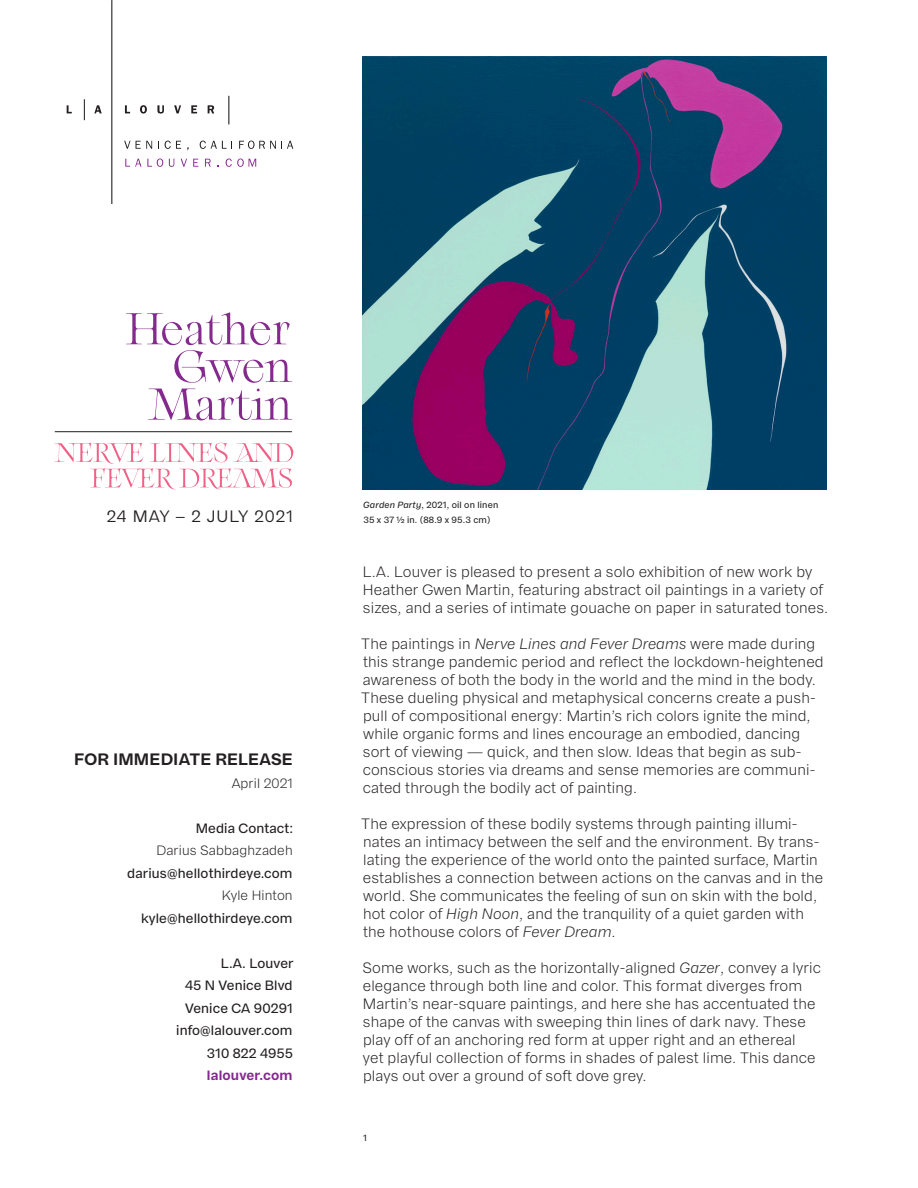
<style>
.page{position:relative;width:918px;height:1188px;background:#fff}
.page>*{position:absolute;margin:0;border:0;box-sizing:border-box;transform-origin:0 0}
.t1{font:700 16.5px "Franca";letter-spacing:.01em;color:#231f20}
.t2{font:16.5px "Franca";letter-spacing:.06em;color:#231f20}
.t3{font:300 15px/18px "Franca";letter-spacing:.01em;color:#231f20}
.t4{font:500 13.5px/22.5px "Franca";letter-spacing:.01em;color:#231f20;text-align:right}
.t5{font:700 13.5px "Franca";letter-spacing:.01em;color:#84288e}
.t6{font:300 13.5px "Franca";letter-spacing:.01em;color:#231f20}
.t7{font:500 9px "Franca";letter-spacing:.02em;color:#231f20}
.s1{font-style:italic}
.s2{font-weight:300}
</style>
<div class="page">
<svg style="left:84px;top:99px;width:1px;height:21px"></svg>
<hr style="left:111px;top:0;width:1px;height:203px;background:#231f20">
<svg style="left:229px;top:96px;width:1px;height:28px"></svg>
<svg style="left:67px;top:105px;width:5px;height:8px"></svg>
<svg style="left:94px;top:105px;width:8px;height:8px"></svg>
<svg style="left:125px;top:105px;width:5px;height:8px"></svg>
<svg style="left:140px;top:105px;width:7px;height:9px"></svg>
<svg style="left:157px;top:105px;width:7px;height:9px"></svg>
<svg style="left:174px;top:105px;width:7px;height:8px"></svg>
<svg style="left:191px;top:105px;width:6px;height:8px"></svg>
<svg style="left:208px;top:105px;width:6px;height:8px"></svg>
<svg style="left:124px;top:141px;width:28px;height:8px"></svg>
<svg style="left:165px;top:141px;width:16px;height:8px"></svg>
<svg style="left:200px;top:141px;width:32px;height:8px"></svg>
<svg style="left:239px;top:141px;width:54px;height:8px"></svg>
<svg style="left:125px;top:159px;width:16px;height:8px"></svg>
<svg style="left:147px;top:159px;width:16px;height:8px"></svg>
<svg style="left:169px;top:159px;width:5px;height:8px"></svg>
<svg style="left:181px;top:159px;width:6px;height:8px"></svg>
<svg style="left:193px;top:159px;width:5px;height:8px"></svg>
<svg style="left:205px;top:159px;width:6px;height:8px"></svg>
<svg style="left:226px;top:159px;width:30px;height:8px"></svg>
<img style="left:363px;top:57px;width:463px;height:432px">
<svg style="left:126px;top:312px;width:167px;height:108px"></svg>
<svg style="left:54px;top:443px;width:239px;height:46px"></svg>
<hr style="left:55px;top:431px;width:237px;height:1px;background:#241f21">
<p class="t7" style="left:363px;top:500px;width:137px"><span class="s1">Garden Party</span>, 2021, oil on linen</p>
<p class="t2" style="left:107px;top:506px;width:188px">24 MAY – 2 JULY 2021</p>
<p class="t7" style="left:363px;top:515px;width:129px">35 x 37 ½ in. (88.9 x 95.3 cm)</p>
<p class="t1" style="left:74px;top:749px;width:220px">FOR IMMEDIATE RELEASE</p>
<p class="t6" style="left:232px;top:775px;width:63px">April 2021</p>
<p class="t4" style="left:196px;top:817px;width:99px">Media Contact:</p>
<p class="t4" style="left:127px;top:840px;width:167px"><span class="s2">Darius Sabbaghzadeh </span>darius@hellothirdeye.com</p>
<p class="t4" style="left:141px;top:885px;width:153px"><span class="s2">Kyle Hinton </span>kyle@hellothirdeye.com</p>
<p class="t4" style="left:221px;top:952px;width:74px">L.A. Louver</p>
<p class="t4" style="left:185px;top:975px;width:109px">45 N Venice Blvd</p>
<p class="t4" style="left:185px;top:997px;width:109px">Venice CA 90291</p>
<p class="t4" style="left:176px;top:1020px;width:118px">info@lalouver.com</p>
<p class="t4" style="left:207px;top:1042px;width:88px">310 822 4955</p>
<p class="t5" style="left:207px;top:1067px;width:87px">lalouver.com</p>
<p class="t3" style="left:363px;top:563px;width:467px">L.A. Louver is pleased to present a solo exhibition of new work by<br>Heather Gwen Martin, featuring abstract oil paintings in a variety of sizes, and a series of intimate gouache on paper in saturated tones.</p>
<p class="t3" style="left:361px;top:635px;width:464px">The paintings in <span class="s1">Nerve Lines and Fever Dreams</span> were made during this strange pandemic period and reflect the lockdown-heightened awareness of both the body in the world and the mind in the body.<br>These dueling physical and metaphysical concerns create a push&shy;pull of compositional energy: Martin’s rich colors ignite the mind, while organic forms and lines encourage an embodied, dancing sort of viewing — quick, and then slow. Ideas that begin as sub&shy;conscious stories via dreams and sense memories are communi&shy;cated through the bodily act of painting.</p>
<p class="t3" style="left:361px;top:815px;width:464px">The expression of these bodily systems through painting illumi&shy;nates an intimacy between the self and the environment. By trans&shy;lating the experience of the world onto the painted surface, Martin establishes a connection between actions on the canvas and in the world. She communicates the feeling of sun on skin with the bold, hot color of <span class="s1">High Noon</span>, and the tranquility of a quiet garden with the hothouse colors of <span class="s1">Fever Dream</span>.</p>
<p class="t3" style="left:363px;top:959px;width:460px">Some works, such as the horizontally-aligned <span class="s1">Gazer</span>, convey a lyric elegance through both line and color. This format diverges from Martin’s near-square paintings, and here she has accentuated the shape of the canvas with sweeping thin lines of dark navy. These play off of an anchoring red form at upper right and an ethereal<br>yet playful collection of forms in shades of palest lime. This dance plays out over a ground of soft dove grey.</p>
<p class="t7" style="left:363px;top:1133px;width:5px">1</p>
</div>
